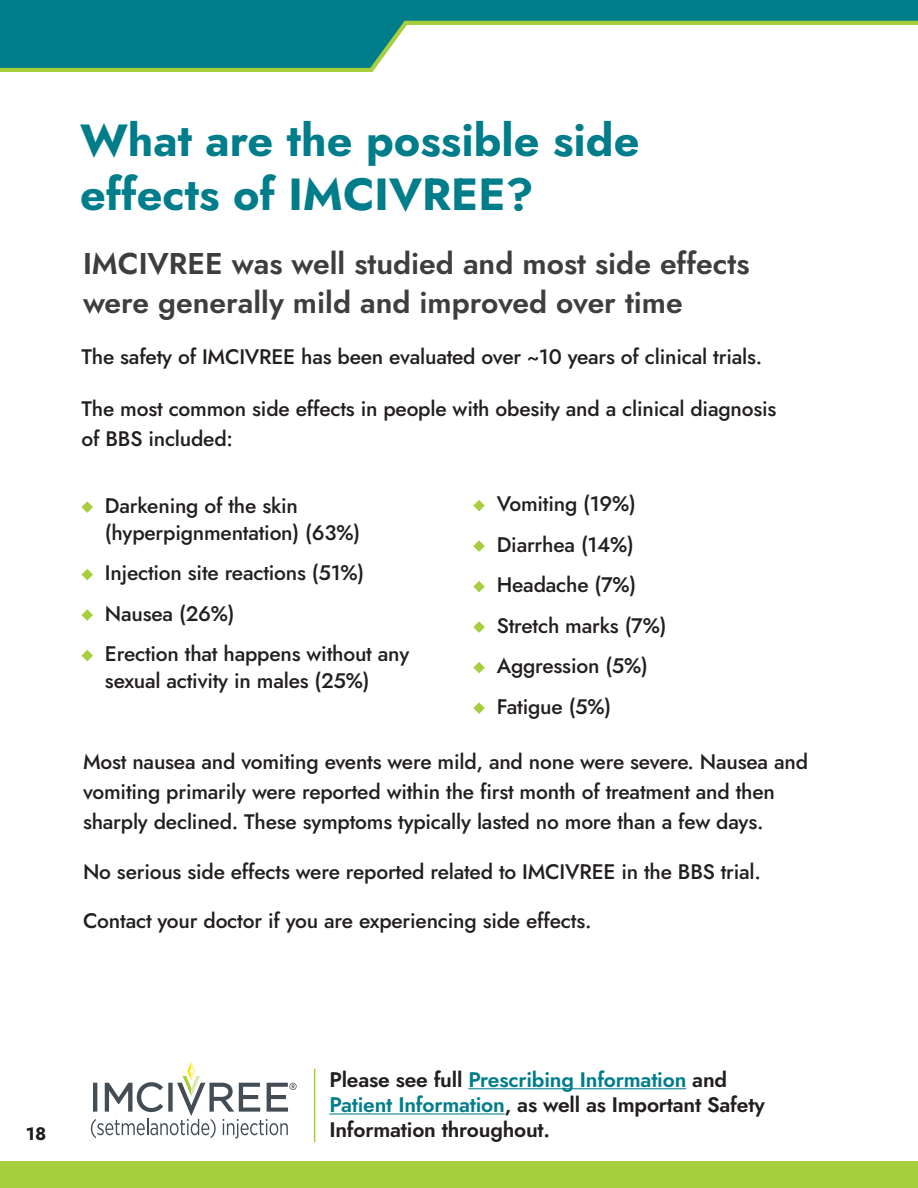
<style>
.page{position:relative;width:918px;height:1188px;background:#fff}
.page>*{position:absolute;margin:0;border:0;box-sizing:border-box;transform-origin:0 0}
.t1{font:700 45px/54px "Jost";color:#007d8b}
.t2{font:600 30px/39px "Jost";color:#3e3e3f}
.t3{font:500 21px/40.5px "Jost";letter-spacing:-.01em;color:#231f20}
.t4{font:600 21px/25.2px "Jost";letter-spacing:-.01em;color:#231f20}
.t5{font:700 18px "Jost";color:#231f20}
.s1{color:#007d8b}
</style>
<div class="page">
<hr style="left:468px;top:1088px;width:218px;height:1px;background:#007d8b">
<hr style="left:329px;top:1113px;width:176px;height:2px;background:#007d8b">
<hr style="left:314px;top:1069px;width:1px;height:73px;background:#a6ce3d">
<svg style="left:91px;top:1062px;width:206px;height:77px"></svg>
<svg style="left:0;top:0;width:918px;height:72px"></svg>
<svg style="left:82px;top:501px;width:11px;height:12px"></svg>
<svg style="left:82px;top:569px;width:11px;height:11px"></svg>
<svg style="left:82px;top:609px;width:11px;height:12px"></svg>
<svg style="left:82px;top:650px;width:11px;height:11px"></svg>
<svg style="left:473px;top:500px;width:12px;height:11px"></svg>
<svg style="left:473px;top:540px;width:12px;height:12px"></svg>
<svg style="left:473px;top:581px;width:12px;height:11px"></svg>
<svg style="left:473px;top:621px;width:12px;height:12px"></svg>
<svg style="left:473px;top:662px;width:12px;height:11px"></svg>
<svg style="left:473px;top:702px;width:12px;height:12px"></svg>
<div style="left:0;top:1161px;width:918px;height:27px;background:#a6ce3d"></div>
<h1 class="t1" style="left:80px;top:114px;width:561px">What are the possible side effects of IMCIVREE?</h1>
<h2 class="t2" style="left:83px;top:244px;width:668px">IMCIVREE was well studied and most side effects were generally mild and improved over time</h2>
<p class="t3" style="left:82px;top:337px;width:682px">The safety of IMCIVREE has been evaluated over ~10 years of clinical trials.</p>
<p class="t3" style="left:82px;top:394px;width:696px;line-height:30px">The most common side effects in people with obesity and a clinical diagnosis of BBS included:</p>
<p class="t3" style="left:497px;top:484px;width:171px">Vomiting (19%)<br>Diarrhea (14%)<br>Headache (7%)<br>Stretch marks (7%)<br>Aggression (5%)<br>Fatigue (5%)</p>
<p class="t3" style="left:83px;top:747px;width:727px;line-height:30px">Most nausea and vomiting events were mild, and none were severe. Nausea and vomiting primarily were reported within the first month of treatment and then sharply declined. These symptoms typically lasted no more than a few days.</p>
<p class="t3" style="left:83px;top:852px;width:680px">No serious side effects were reported related to IMCIVREE in the BBS trial.</p>
<p class="t3" style="left:83px;top:901px;width:510px">Contact your doctor if you are experiencing side effects.</p>
<p class="t3" style="left:105px;top:492px;width:257px;line-height:27px">Darkening of the skin (hyperpignmentation) (63%)</p>
<p class="t3" style="left:105px;top:553px;width:306px">Injection site reactions (51%)<br>Nausea (26%)<br>Erection that happens without any</p>
<p class="t3" style="left:105px;top:661px;width:266px">sexual activity in males (25%)</p>
<p class="t5" style="left:26px;top:1121px;width:22px">18</p>
<p class="t4" style="left:329px;top:1067px;width:437px">Please see full <span class="s1">Prescribing Information</span> and<br><span class="s1">Patient Information</span>, as well as Important Safety<br>Information throughout.</p>
</div>
